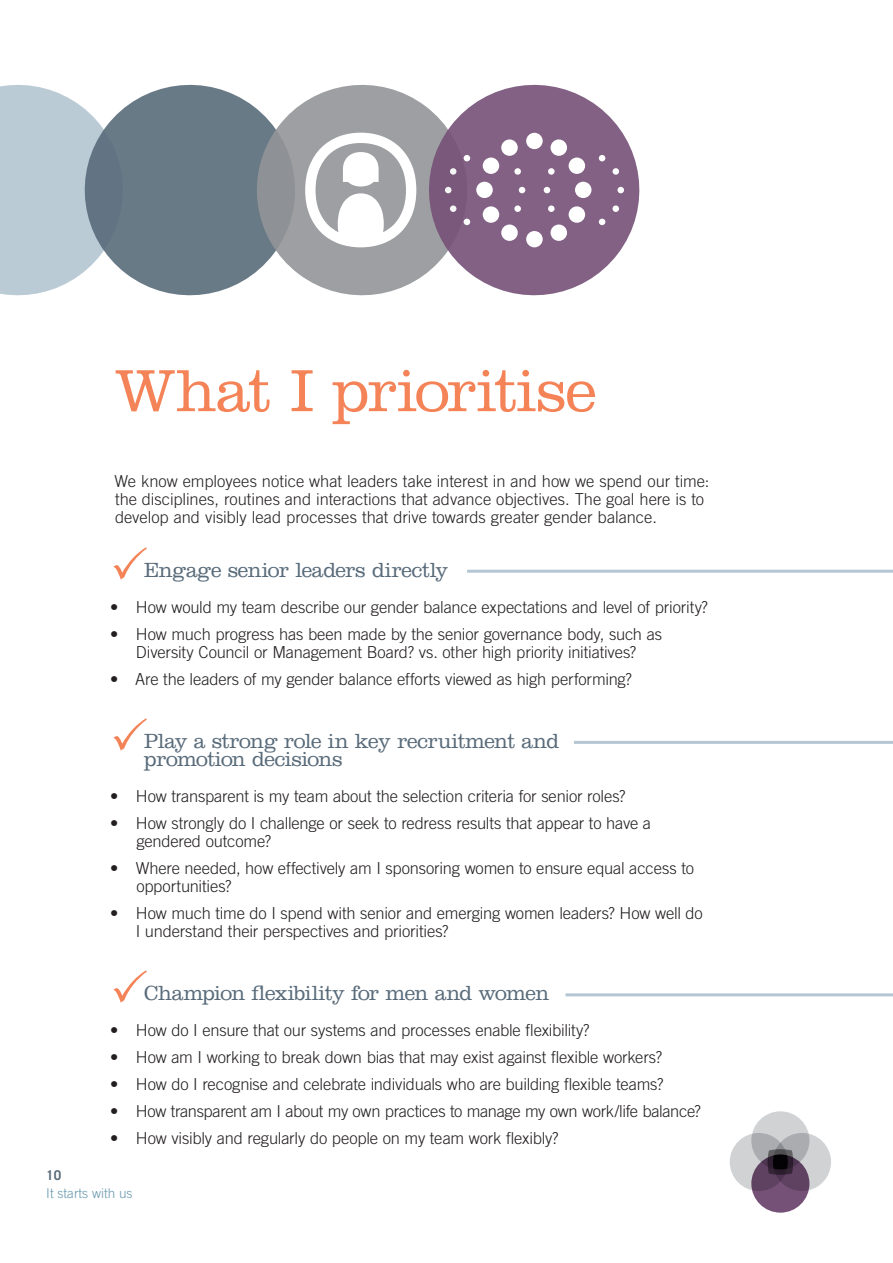
<style>
.page{position:relative;width:893px;height:1263px;background:#fff}
.page>*{position:absolute;margin:0;border:0;box-sizing:border-box;transform-origin:0 0}
.t1{font:300 61.5px "Clarendon";letter-spacing:-.015em;color:#f48357}
.Opening_para_title{font:300 21px/18px "Clarendon";letter-spacing:-.03em;color:#596b7a}
.Opening_para{font:300 16.5px/18px "Trade Gothic LT Std";letter-spacing:-.01em;color:#231f20}
.t2{font:300 13.5px "Trade Gothic LT Std";color:#6898ad}
.t3{font:700 13.5px "Trade Gothic LT Std";color:#596b7a}
</style>
<div class="page">
<svg style="left:571px;top:569px;width:322px;height:175px"></svg>
<svg style="left:565px;top:993px;width:328px;height:4px"></svg>
<div style="left:773px;top:1133px;width:58px;height:58px;background:#d1d2d4;border-radius:50%"></div>
<div style="left:730px;top:1133px;width:58px;height:58px;background:#d1d2d4;border-radius:50%"></div>
<svg style="left:751px;top:1154px;width:58px;height:59px;background:#6b4a6e"></svg>
<svg style="left:751px;top:1111px;width:58px;height:58px;background:#babbbe"></svg>
<svg style="left:768px;top:1149px;width:25px;height:26px"></svg>
<div style="left:0;top:85px;width:71px;height:211px;background:#bacbd6"></div>
<svg style="left:71px;top:84px;width:172px;height:212px;background:#84939e"></svg>
<svg style="left:243px;top:84px;width:172px;height:212px;fill:#9e9fa2"></svg>
<svg style="left:305px;top:133px;width:110px;height:114px"></svg>
<svg style="left:415px;top:84px;width:225px;height:212px;fill:#836184"></svg>
<div style="left:526px;top:133px;width:17px;height:16px;background:#fff;border-radius:50%"></div>
<div style="left:551px;top:139px;width:16px;height:17px;background:#fff;border-radius:50%"></div>
<div style="left:501px;top:139px;width:17px;height:17px;background:#fff;border-radius:50%"></div>
<div style="left:569px;top:158px;width:16px;height:16px;background:#fff;border-radius:50%"></div>
<div style="left:483px;top:158px;width:16px;height:16px;background:#fff;border-radius:50%"></div>
<div style="left:575px;top:182px;width:16px;height:16px;background:#fff;border-radius:50%"></div>
<div style="left:476px;top:182px;width:17px;height:16px;background:#fff;border-radius:50%"></div>
<div style="left:569px;top:206px;width:16px;height:17px;background:#fff;border-radius:50%"></div>
<div style="left:483px;top:206px;width:16px;height:17px;background:#fff;border-radius:50%"></div>
<div style="left:551px;top:225px;width:16px;height:16px;background:#fff;border-radius:50%"></div>
<div style="left:501px;top:225px;width:17px;height:16px;background:#fff;border-radius:50%"></div>
<div style="left:526px;top:231px;width:17px;height:16px;background:#fff;border-radius:50%"></div>
<svg style="left:599px;top:155px;width:6px;height:6px"></svg>
<div style="left:612px;top:168px;width:7px;height:7px;background:#fff;border-radius:50%"></div>
<div style="left:548px;top:168px;width:7px;height:7px;background:#fff;border-radius:50%"></div>
<div style="left:617px;top:187px;width:7px;height:6px;background:#fff;border-radius:50%"></div>
<svg style="left:544px;top:187px;width:6px;height:6px"></svg>
<div style="left:612px;top:205px;width:7px;height:7px;background:#fff;border-radius:50%"></div>
<div style="left:548px;top:205px;width:7px;height:7px;background:#fff;border-radius:50%"></div>
<svg style="left:599px;top:219px;width:6px;height:6px"></svg>
<svg style="left:464px;top:155px;width:6px;height:6px"></svg>
<div style="left:450px;top:168px;width:6px;height:7px;background:#f5f5f5;border-radius:50%"></div>
<div style="left:514px;top:168px;width:7px;height:7px;background:#fff;border-radius:50%"></div>
<svg style="left:445px;top:187px;width:6px;height:6px"></svg>
<svg style="left:519px;top:187px;width:6px;height:6px"></svg>
<div style="left:450px;top:205px;width:6px;height:7px;background:#f5f5f5;border-radius:50%"></div>
<div style="left:514px;top:205px;width:7px;height:7px;background:#fff;border-radius:50%"></div>
<svg style="left:464px;top:219px;width:6px;height:6px"></svg>
<h1 class="t1" style="left:114px;top:354px;width:483px">What I prioritise</h1>
<p class="Opening_para" style="left:115px;top:472px;width:596px">We know employees notice what leaders take interest in and how we spend our time: the disciplines, routines and interactions that advance objectives. The goal here is to develop and visibly lead processes that drive towards greater gender balance.</p>
<p class="Opening_para_title" style="left:144px;top:562px;width:306px">Engage senior leaders directly</p>
<p class="Opening_para" style="left:110px;top:598px;width:599px">• How would my team describe our gender balance expectations and level of priority?</p>
<p class="Opening_para" style="left:110px;top:625px;width:553px;text-align:center">• How much progress has been made by the senior governance body, such as<br>Diversity Council or Management Board? vs. other high priority initiatives?</p>
<p class="Opening_para" style="left:110px;top:670px;width:523px">• Are the leaders of my gender balance efforts viewed as high performing?</p>
<p class="Opening_para_title" style="left:144px;top:733px;width:416px">Play a strong role in key recruitment and promotion decisions</p>
<p class="Opening_para" style="left:110px;top:787px;width:517px">• How transparent is my team about the selection criteria for senior roles?</p>
<p class="Opening_para" style="left:136px;top:814px;width:516px;text-indent:-26px">• How strongly do I challenge or seek to redress results that appear to have a gendered outcome?</p>
<p class="Opening_para" style="left:136px;top:859px;width:559px;text-indent:-26px">• Where needed, how effectively am I sponsoring women to ensure equal access to opportunities?</p>
<p class="Opening_para" style="left:136px;top:904px;width:569px;text-indent:-26px">• How much time do I spend with senior and emerging women leaders? How well do<br>I understand their perspectives and priorities?</p>
<p class="Opening_para_title" style="left:144px;top:985px;width:407px">Champion flexibility for men and women</p>
<p class="Opening_para" style="left:110px;top:1021px;width:481px">• How do I ensure that our systems and processes enable flexibility?</p>
<p class="Opening_para" style="left:110px;top:1048px;width:553px">• How am I working to break down bias that may exist against flexible workers?</p>
<p class="Opening_para" style="left:110px;top:1075px;width:555px">• How do I recognise and celebrate individuals who are building flexible teams?</p>
<p class="Opening_para" style="left:110px;top:1102px;width:592px">• How transparent am I about my own practices to manage my own work/life balance?</p>
<p class="Opening_para" style="left:110px;top:1129px;width:450px">• How visibly and regularly do people on my team work flexibly?</p>
<p class="t3" style="left:46px;top:1167px;width:17px">10</p>
<p class="t2" style="left:46px;top:1185px;width:88px">It starts with us</p>
</div>
